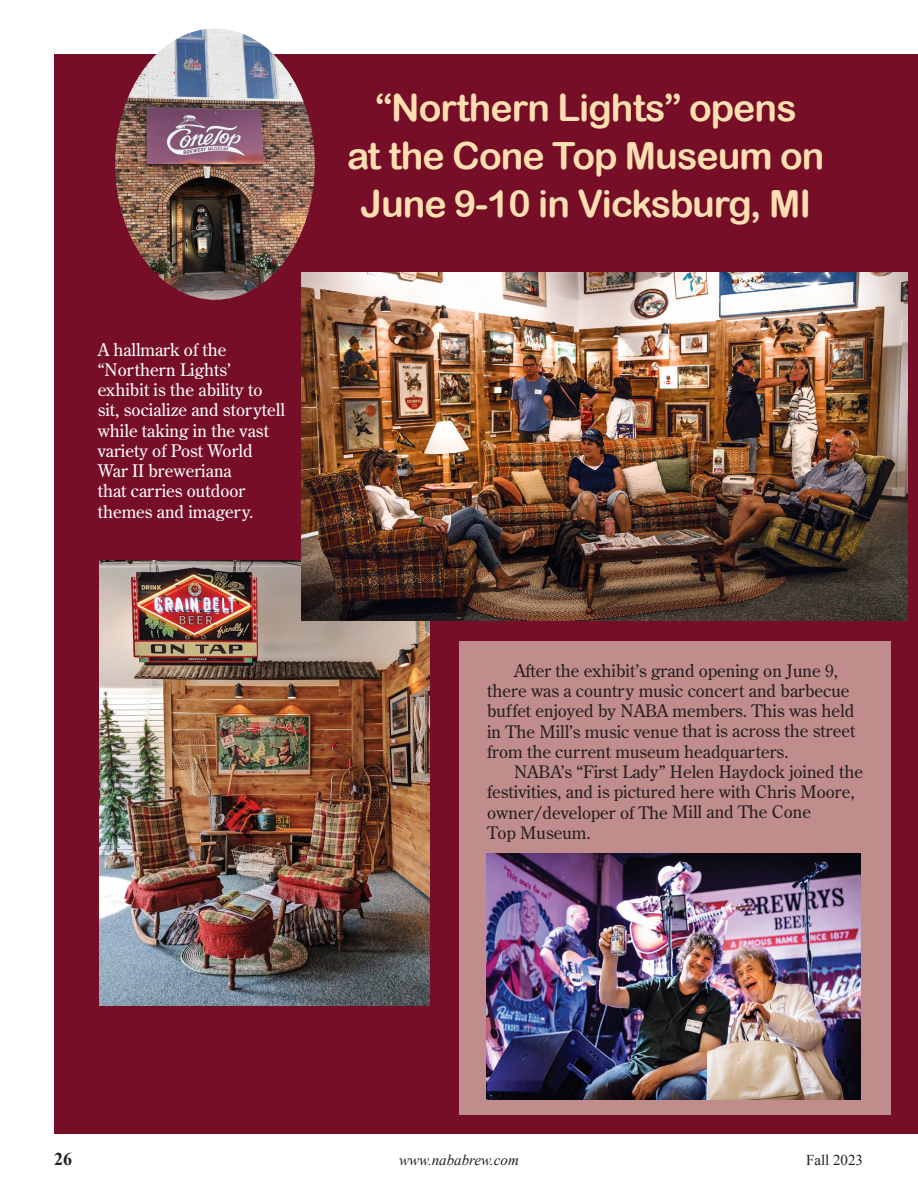
<style>
.page{position:relative;width:918px;height:1188px;background:#fff}
.page>*{position:absolute;margin:0;border:0;box-sizing:border-box;transform-origin:0 0}
.t1{font:37.5px/48px "Arial Rounded MT Bold";letter-spacing:-.025em;color:#fedfb2;text-align:center}
.t2{font:700 18px "Times New Roman";color:#231f20}
.t3{font:17.25px/20.2px "Century Old Style";color:#231f20}
.t4{font:17.25px/20.2px "Century Old Style";color:#fff}
.t5{font:italic 15px "Times New Roman";color:#231f20}
.t6{font:15px "Times New Roman";color:#231f20}
</style>
<div class="page">
<div style="left:54px;top:54px;width:864px;height:1080px;background:#770e28"></div>
<div style="left:459px;top:642px;width:432px;height:473px;background:#c18c8c"></div>
<img style="left:486px;top:854px;width:375px;height:246px">
<img style="left:99px;top:560px;width:330px;height:446px">
<img style="left:115px;top:28px;width:200px;height:272px;border-radius:50%">
<img style="left:302px;top:273px;width:606px;height:348px">
<p class="t4" style="left:98px;top:341px;width:189px">A hallmark of the “Northern Lights’ exhibit is the ability to sit, socialize and storytell while taking in the vast variety of Post World<br>War II breweriana<br>that carries outdoor themes and imagery.</p>
<p class="t1" style="left:347px;top:83px;width:479px">“Northern Lights” opens<br>at the Cone Top Museum on<br>June 9-10 in Vicksburg, MI</p>
<p class="t3" style="left:487px;top:662px;width:370px;text-indent:27px">After the exhibit’s grand opening on June 9, there was a country music concert and barbecue buffet enjoyed by NABA members. This was held in The Mill’s music venue that is across the street from the current museum headquarters.</p>
<p class="t3" style="left:487px;top:763px;width:377px;text-indent:27px">NABA’s “First Lady” Helen Haydock joined the festivities, and is pictured here with Chris Moore, owner/developer of The Mill and The Cone<br>Top Museum.</p>
<p class="t2" style="left:54px;top:1149px;width:19px">26</p>
<p class="t5" style="left:399px;top:1151px;width:121px">www.nababrew.com</p>
<p class="t6" style="left:806px;top:1151px;width:59px">Fall 2023</p>
</div>
